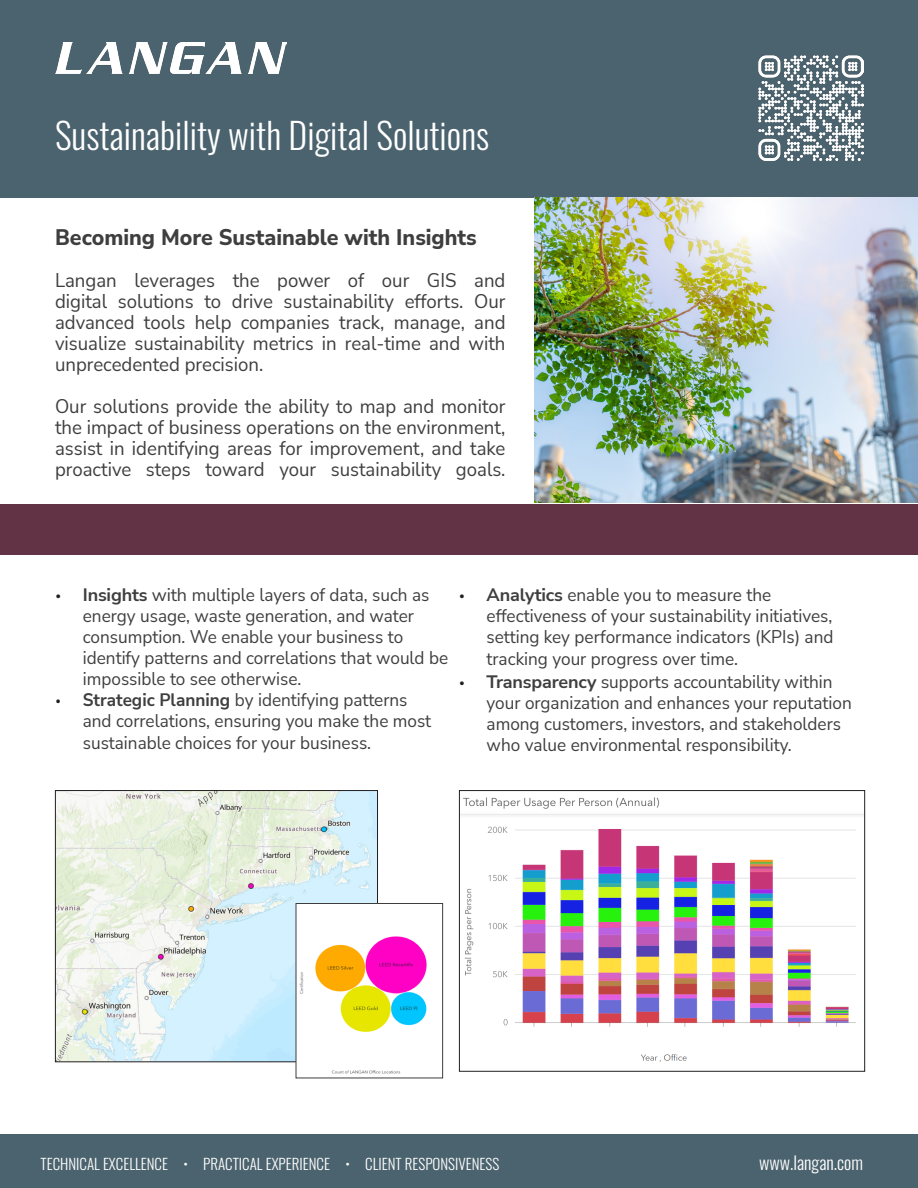
<style>
.page{position:relative;width:918px;height:1188px;background:#fff}
.page>*{position:absolute;margin:0;border:0;box-sizing:border-box;transform-origin:0 0}
.t1{font:300 36px "Oswald";color:#fff}
.t2{font:800 22.5px "Nunito Sans";color:#3e3e3f;scale:.95 1}
.t3{font:19.5px/21px "Nunito Sans";color:#3e3e3f;text-align:justify;scale:.95 1}
.t4{font:18px/21px "Nunito Sans";color:#3e3e3f}
.t5{font:18px/21.5px "Nunito Sans";color:#3e3e3f;scale:.95 1}
.t6{font:300 18px "Oswald";color:#fff}
.t7{font:300 15px "Oswald";color:#fff}
.s1{font-family:"Myriad Pro";color:#231f20}
.s2{font-weight:700}
</style>
<div class="page">
<div style="left:0;top:0;width:918px;height:198px;background:#4b636e"></div>
<img style="left:55px;top:43px;width:232px;height:30px">
<img style="left:535px;top:198px;width:383px;height:304px">
<div style="left:0;top:504px;width:918px;height:50px;background:#623345"></div>
<img style="left:57px;top:792px;width:319px;height:268px">
<div style="left:55px;top:790px;width:323px;height:272px;border:1px solid #231f20"></div>
<img style="left:298px;top:905px;width:129px;height:169px">
<div style="left:296px;top:903px;width:147px;height:175px;border:1px solid #3e3e3f"></div>
<img style="left:758px;top:55px;width:106px;height:106px">
<div style="left:0;top:1134px;width:918px;height:54px;background:#4b636e"></div>
<img style="left:461px;top:797px;width:402px;height:265px">
<div style="left:459px;top:790px;width:406px;height:282px;border:1px solid #231f20"></div>
<p class="t1" style="left:55px;top:103px;width:436px">Sustainability with Digital Solutions</p>
<p class="t2" style="left:55px;top:221px;width:445px">Becoming More Sustainable with Insights</p>
<p class="t3" style="left:55px;top:268px;width:476px">Langan leverages the power of our GIS and digital solutions to drive sustainability efforts. Our advanced tools help companies track, manage, and visualize sustainability metrics in real-time and with unprecedented precision.</p>
<p class="t3" style="left:55px;top:394px;width:476px">Our solutions provide the ability to map and monitor the impact of business operations on the environment, assist in identifying areas for improvement, and take proactive steps toward your sustainability goals.</p>
<p class="t4" style="left:83px;top:583px;width:367px;text-indent:-27px"><span class="s1">•</span> <span class="s2">Insights</span> with multiple layers of data, such as energy usage, waste generation, and water consumption. We enable your business to identify patterns and correlations that would be impossible to see otherwise.</p>
<p class="t5" style="left:83px;top:688px;width:368px;text-indent:-27px"><span class="s1">•</span> <span class="s2">Strategic Planning</span> by identifying patterns and correlations, ensuring you make the most sustainable choices for your business.</p>
<p class="t5" style="left:487px;top:583px;width:367px;text-indent:-27px"><span class="s1">•</span> <span class="s2">Analytics</span> enable you to measure the effectiveness of your sustainability initiatives, setting key performance indicators (KPIs) and tracking your progress over time.</p>
<p class="t4" style="left:487px;top:670px;width:367px;text-indent:-27px"><span class="s1">•</span> <span class="s2">Transparency</span> supports accountability within your organization and enhances your reputation among customers, investors, and stakeholders who value environmental responsibility.</p>
<p class="t7" style="left:41px;top:1150px;width:460px">TECHNICAL EXCELLENCE • PRACTICAL EXPERIENCE • CLIENT RESPONSIVENESS</p>
<p class="t6" style="left:759px;top:1146px;width:105px">www.langan.com</p>
</div>
